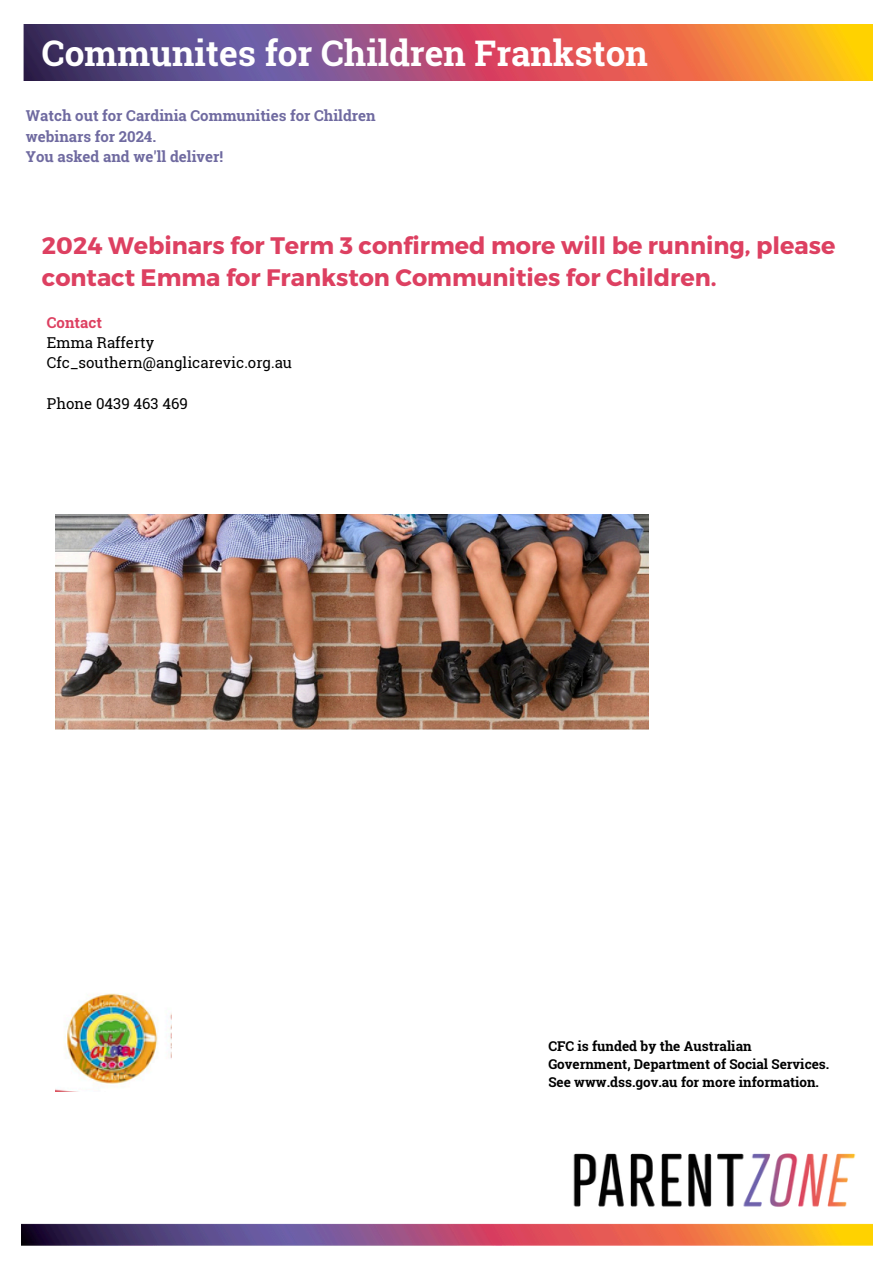
<style>
.page{position:relative;width:894px;height:1264px;background:#fff}
.page>*{position:absolute;margin:0;border:0;box-sizing:border-box;transform-origin:0 0}
.t1{font:700 35.25px "Roboto Slab";color:#fff}
.t2{font:700 23.85px/32.7px "Montserrat";color:#dd4061}
.t3{font:700 15px/20.2px "Roboto Slab";color:#6f6aa0}
.t4{font:15px "Roboto Slab";color:#000}
.t5{font:700 15px "Roboto Slab";color:#dd4061}
.t6{font:700 13.5px/18px "Roboto Slab";color:#000}
</style>
<div class="page">
<img style="left:21px;top:1153px;width:851px;height:93px">
<img style="left:24px;top:24px;width:848px;height:57px">
<img style="left:56px;top:993px;width:116px;height:98px">
<img style="left:56px;top:514px;width:591px;height:215px">
<p class="t1" style="left:42px;top:29px;width:607px">Communites for Children Frankston</p>
<h3 class="t3" style="left:26px;top:105px;width:351px">Watch out for Cardinia Communities for Children webinars for 2024.<br>You asked and we'll deliver!</h3>
<p class="t2" style="left:42px;top:228px;width:794px">2024 Webinars for Term 3 confirmed more will be running, please contact Emma for Frankston Communities for Children.</p>
<p class="t5" style="left:47px;top:312px;width:56px">Contact</p>
<p class="t4" style="left:47px;top:332px;width:109px">Emma Rafferty</p>
<p class="t4" style="left:47px;top:352px;width:246px">Cfc_southern@anglicarevic.org.au</p>
<p class="t4" style="left:47px;top:393px;width:142px">Phone 0439 463 469</p>
<p class="t6" style="left:548px;top:1037px;width:282px">CFC is funded by the Australian<br>Government, Department of Social Services.<br>See www.dss.gov.au for more information.</p>
</div>
